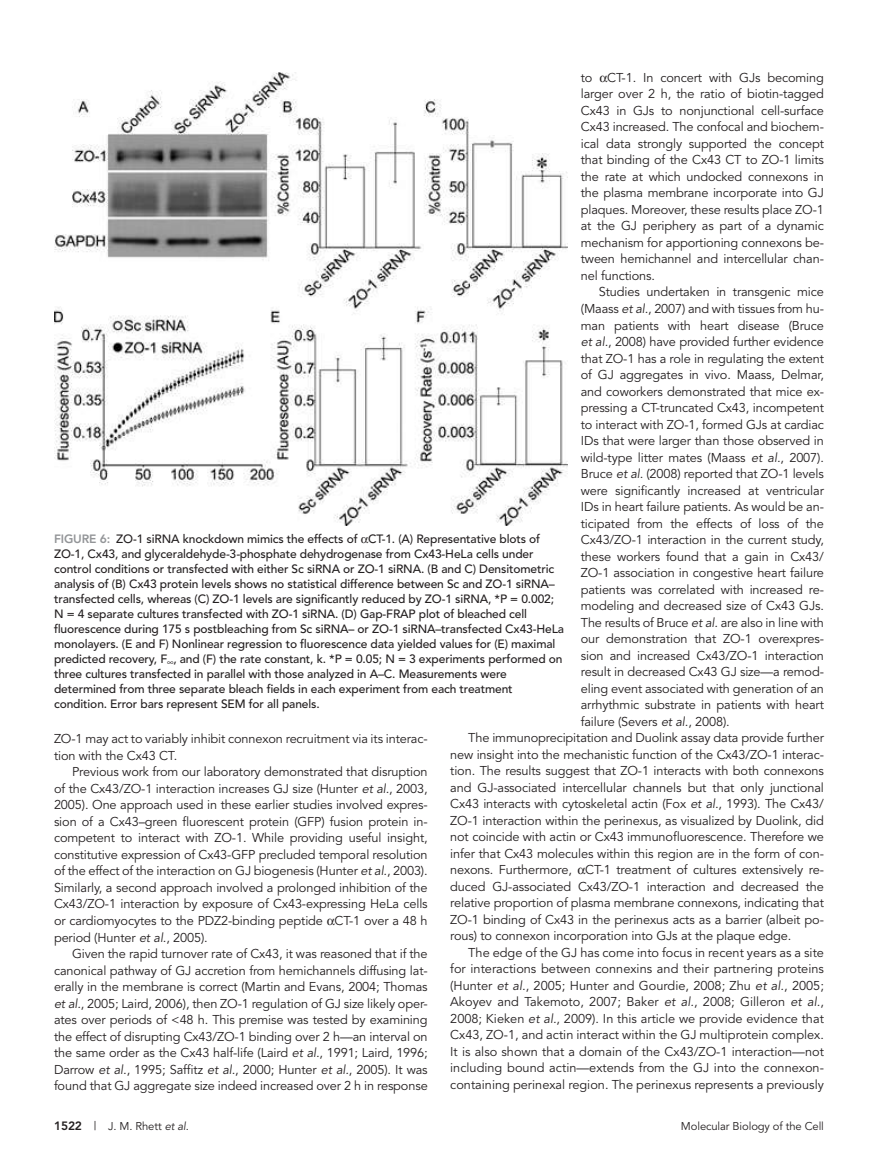
<style>
.page{position:relative;width:878px;height:1175px;background:#fff}
.page>*{position:absolute;margin:0;border:0;box-sizing:border-box;transform-origin:0 0}
.t1{font:12.75px/16.5px "Avenir";letter-spacing:-.01em;color:#231f20;text-align:justify}
.t2{font:500 12px/15px "Avenir";letter-spacing:-.01em;color:#231f20}
.t3{font:11.25px "Avenir";letter-spacing:-.01em;color:#231f20}
.s1{font-style:italic}
.s2{font-weight:800;color:#939598}
.s3{font-weight:800;font-size:12px}
.s4{font-size:12px}
</style>
<div class="page">
<img style="left:54px;top:72px;width:513px;height:453px">
<p class="t1" style="left:580px;top:70px;width:245px">to CT-1. In concert with GJs becoming larger over 2 h, the ratio of biotin-tagged Cx43 in GJs to nonjunctional cell-surface Cx43 increased. The confocal and biochem&shy;ical data strongly supported the concept that binding of the Cx43 CT to ZO-1 limits the rate at which undocked connexons in the plasma membrane incorporate into GJ plaques. Moreover, these results place ZO-1 at the GJ periphery as part of a dynamic mechanism for apportioning connexons be&shy;tween hemichannel and intercellular chan&shy;nel functions.</p>
<p class="t1" style="left:598px;top:284px;width:226px">Studies undertaken in transgenic mice</p>
<p class="t1" style="left:580px;top:301px;width:245px">(Maass <span class="s1">et al.</span>, 2007) and with tissues from hu-</p>
<p class="t1" style="left:580px;top:317px;width:245px">man patients with heart disease (Bruce</p>
<p class="t1" style="left:580px;top:334px;width:245px"><span class="s1">et al.</span>, 2008) have provided further evidence</p>
<p class="t1" style="left:580px;top:350px;width:244px">that ZO-1 has a role in regulating the extent</p>
<p class="t1" style="left:580px;top:367px;width:245px">of GJ aggregates in vivo. Maass, Delmar,</p>
<p class="t1" style="left:580px;top:383px;width:245px">and coworkers demonstrated that mice ex-</p>
<p class="t1" style="left:580px;top:400px;width:245px">pressing a CT-truncated Cx43, incompetent</p>
<p class="t1" style="left:580px;top:416px;width:245px">to interact with ZO-1, formed GJs at cardiac</p>
<p class="t1" style="left:580px;top:433px;width:244px">IDs that were larger than those observed in</p>
<p class="t1" style="left:580px;top:449px;width:245px">wild-type litter mates (Maass <span class="s1">et al.</span>, 2007).</p>
<p class="t1" style="left:580px;top:466px;width:244px">Bruce <span class="s1">et al.</span> (2008) reported that ZO-1 levels</p>
<p class="t1" style="left:580px;top:482px;width:244px">were significantly increased at ventricular</p>
<p class="t1" style="left:580px;top:499px;width:245px">IDs in heart failure patients. As would be an-</p>
<p class="t1" style="left:580px;top:515px;width:244px">ticipated from the effects of loss of the</p>
<p class="t1" style="left:580px;top:532px;width:244px">Cx43/ZO-1 interaction in the current study,</p>
<p class="t1" style="left:580px;top:548px;width:244px">these workers found that a gain in Cx43/</p>
<p class="t1" style="left:580px;top:565px;width:245px">ZO-1 association in congestive heart failure</p>
<p class="t1" style="left:580px;top:581px;width:245px">patients was correlated with increased re-</p>
<p class="t1" style="left:580px;top:598px;width:245px">modeling and decreased size of Cx43 GJs.</p>
<p class="t1" style="left:580px;top:614px;width:245px">The results of Bruce <span class="s1">et al.</span> are also in line with</p>
<p class="t1" style="left:580px;top:631px;width:245px">our demonstration that ZO-1 overexpres-</p>
<p class="t1" style="left:580px;top:647px;width:245px">sion and increased Cx43/ZO-1 interaction</p>
<p class="t1" style="left:580px;top:664px;width:245px">result in decreased Cx43 GJ size—a remod-</p>
<p class="t1" style="left:580px;top:680px;width:244px">eling event associated with generation of an</p>
<p class="t1" style="left:580px;top:697px;width:245px">arrhythmic substrate in patients with heart</p>
<p class="t1" style="left:580px;top:713px;width:150px">failure (Severs <span class="s1">et al.</span>, 2008).</p>
<p class="t1" style="left:468px;top:730px;width:357px">The immunoprecipitation and Duolink assay data provide further</p>
<p class="t1" style="left:450px;top:746px;width:375px">new insight into the mechanistic function of the Cx43/ZO-1 interac-</p>
<p class="t1" style="left:450px;top:763px;width:375px">tion. The results suggest that ZO-1 interacts with both connexons</p>
<p class="t1" style="left:450px;top:779px;width:375px">and GJ-associated intercellular channels but that only junctional</p>
<p class="t1" style="left:450px;top:796px;width:375px">Cx43 interacts with cytoskeletal actin (Fox <span class="s1">et al.</span>, 1993). The Cx43/</p>
<p class="t1" style="left:450px;top:812px;width:375px">ZO-1 interaction within the perinexus, as visualized by Duolink, did</p>
<p class="t1" style="left:450px;top:829px;width:375px">not coincide with actin or Cx43 immunofluorescence. Therefore we</p>
<p class="t1" style="left:450px;top:845px;width:375px">infer that Cx43 molecules within this region are in the form of con-</p>
<p class="t1" style="left:450px;top:862px;width:375px">nexons. Furthermore, CT-1 treatment of cultures extensively re-</p>
<p class="t1" style="left:450px;top:878px;width:375px">duced GJ-associated Cx43/ZO-1 interaction and decreased the</p>
<p class="t1" style="left:450px;top:895px;width:375px">relative proportion of plasma membrane connexons, indicating that</p>
<p class="t1" style="left:450px;top:911px;width:375px">ZO-1 binding of Cx43 in the perinexus acts as a barrier (albeit po-</p>
<p class="t1" style="left:450px;top:928px;width:343px">rous) to connexon incorporation into GJs at the plaque edge.</p>
<p class="t1" style="left:468px;top:944px;width:357px">The edge of the GJ has come into focus in recent years as a site</p>
<p class="t1" style="left:450px;top:961px;width:375px">for interactions between connexins and their partnering proteins</p>
<p class="t1" style="left:450px;top:977px;width:375px">(Hunter <span class="s1">et al.</span>, 2005; Hunter and Gourdie, 2008; Zhu <span class="s1">et al.</span>, 2005;</p>
<p class="t1" style="left:450px;top:994px;width:375px">Akoyev and Takemoto, 2007; Baker <span class="s1">et al.</span>, 2008; Gilleron <span class="s1">et al.</span>,</p>
<p class="t1" style="left:450px;top:1010px;width:375px">2008; Kieken <span class="s1">et al.</span>, 2009). In this article we provide evidence that</p>
<p class="t1" style="left:450px;top:1027px;width:375px">Cx43, ZO-1, and actin interact within the GJ multiprotein complex.</p>
<p class="t1" style="left:450px;top:1043px;width:375px">It is also shown that a domain of the Cx43/ZO-1 interaction—not</p>
<p class="t1" style="left:450px;top:1060px;width:375px">including bound actin—extends from the GJ into the connexon-</p>
<p class="t1" style="left:450px;top:1076px;width:375px">containing perinexal region. The perinexus represents a previously</p>
<p class="t2" style="left:54px;top:531px;width:511px"><span class="s2">FIG URE 6:</span> ZO-1 siRNA knockdown mimics the effects of CT-1. (A) Representative blots of ZO-1, Cx43, and glyceraldehyde<span class="s1">-</span>3<span class="s1">-</span>phosphate dehydrogenase from Cx43-HeLa cells under control conditions or transfected with either Sc siRNA or ZO-1 siRNA. (B and C) Densitometric analysis of (B) Cx43 protein levels shows no statistical difference between Sc and ZO-1 siRNA– transfected cells, whereas (C) ZO-1 levels are significantly reduced by ZO-1 siRNA, *P = 0.002; N = 4 separate cultures transfected with ZO-1 siRNA. (D) Gap-FRAP plot of bleached cell fluorescence during 175 s postbleaching from Sc siRNA– or ZO-1 siRNA–transfected Cx43-HeLa monolayers. (E and F) Nonlinear regression to fluorescence data yielded values for (E) maximal predicted recovery, F∞, and (F) the rate constant, k. *P = 0.05; N = 3 experiments performed on three cultures transfected in parallel with those analyzed in A–C. Measurements were determined from three separate bleach fields in each experiment from each treatment condition. Error bars represent SEM for all panels.</p>
<p class="t1" style="left:54px;top:731px;width:375px">ZO-1 may act to variably inhibit connexon recruitment via its interac&shy;tion with the Cx43 CT.</p>
<p class="t1" style="left:54px;top:764px;width:375px;text-indent:18px">Previous work from our laboratory demonstrated that disruption of the Cx43/ZO-1 interaction increases GJ size (Hunter <span class="s1">et al.</span>, 2003, 2005). One approach used in these earlier studies involved expres&shy;sion of a Cx43–green fluorescent protein (GFP) fusion protein in&shy;competent to interact with ZO-1. While providing useful insight, constitutive expression of Cx43-GFP precluded temporal resolution of the effect of the interaction on GJ biogenesis (Hunter <span class="s1">et al.</span>, 2003).<br>Similarly, a second approach involved a prolonged inhibition of the Cx43/ZO-1 interaction by exposure of Cx43-expressing HeLa cells or cardiomyocytes to the PDZ2-binding peptide CT-1 over a 48 h period (Hunter <span class="s1">et al.</span>, 2005).</p>
<p class="t1" style="left:54px;top:945px;width:375px;text-indent:18px">Given the rapid turnover rate of Cx43, it was reasoned that if the canonical pathway of GJ accretion from hemichannels diffusing lat&shy;erally in the membrane is correct (Martin and Evans, 2004; Thomas <span class="s1">et al.</span>, 2005; Laird, 2006), then ZO-1 regulation of GJ size likely oper&shy;ates over periods of &lt;48 h. This premise was tested by examining the effect of disrupting Cx43/ZO-1 binding over 2 h—an interval on the same order as the Cx43 half-life (Laird <span class="s1">et al.</span>, 1991; Laird, 1996; Darrow <span class="s1">et al.</span>, 1995; Saffitz <span class="s1">et al.</span>, 2000; Hunter <span class="s1">et al.</span>, 2005). It was found that GJ aggregate size indeed increased over 2 h in response</p>
<p class="t3" style="left:54px;top:1119px;width:136px"><span class="s3">1522</span> <span class="s4">|</span> J. M. Rhett <span class="s1">et al</span>.</p>
<p class="t3" style="left:681px;top:1119px;width:144px">Molecular Biology of the Cell</p>
</div>
